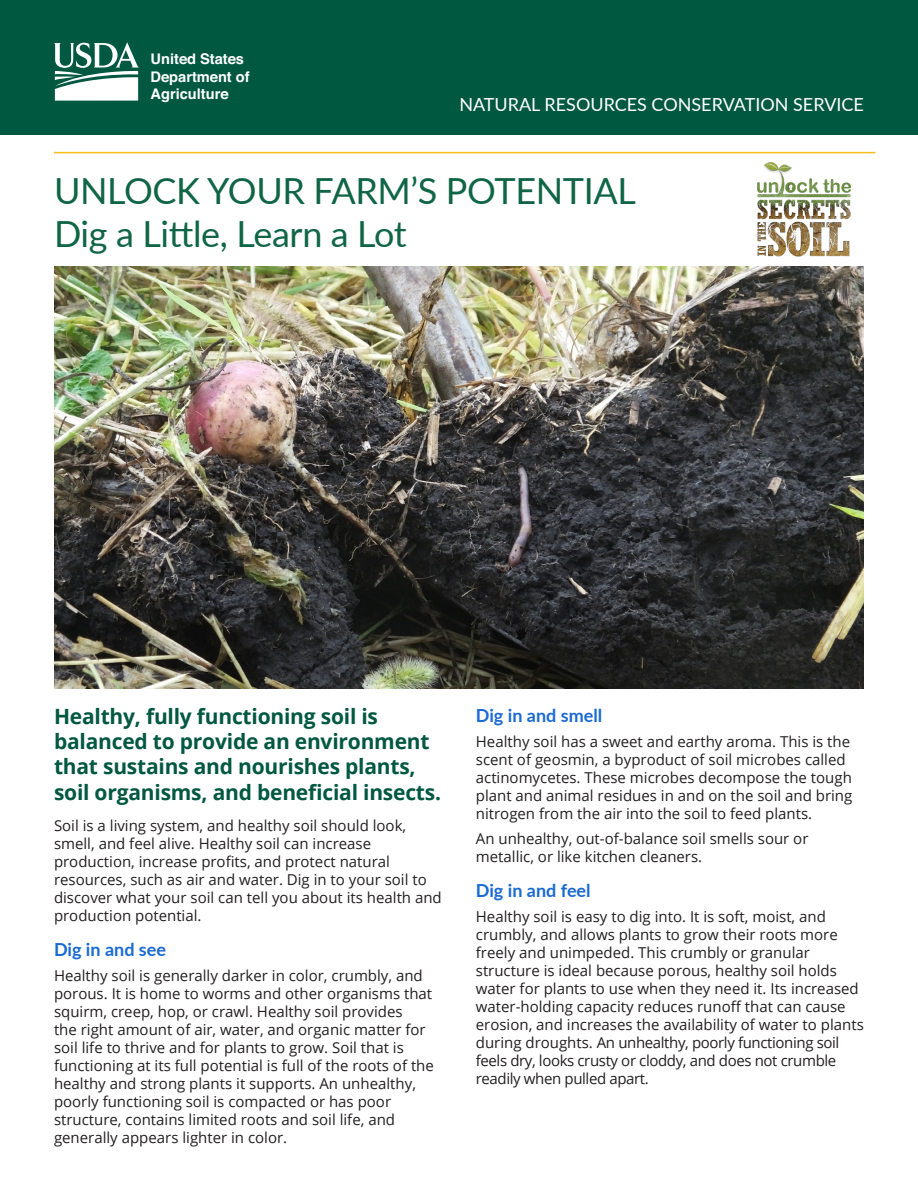
<style>
.page{position:relative;width:918px;height:1188px;background:#fff}
.page>*{position:absolute;margin:0;border:0;box-sizing:border-box;transform-origin:0 0}
.Subheader_1{font:36px "Lato";letter-spacing:-.01em;color:#0f6546}
.Body_Style{font:700 21px/25.2px "Open Sans";letter-spacing:-.01em;color:#005840}
.Subheader_1-2{font:700 18px "Lato";color:#1a6ad3}
.Subheader_1-3{font:18px "Lato";color:#fff}
.Body_Style-2{font:15px/18px "Open Sans";color:#231f20}
.t1{font:700 14.7px/17.5px "Helvetica";color:#fff}
</style>
<div class="page">
<div style="left:0;top:0;width:918px;height:135px;background:#005840"></div>
<svg style="left:54px;top:42px;width:85px;height:59px"></svg>
<img style="left:54px;top:267px;width:810px;height:421px">
<hr style="left:54px;top:152px;width:821px;height:1px;background:#f6be16">
<img style="left:757px;top:162px;width:94px;height:95px">
<p class="t1" style="left:151px;top:50px;width:101px">United States<br>Department of<br>Agriculture</p>
<p class="Subheader_1-3" style="left:459px;top:92px;width:406px">NATURAL RESOURCES CONSERVATION SERVICE</p>
<p class="Subheader_1" style="left:54px;top:165px;width:583px">UNLOCK YOUR FARM’S POTENTIAL</p>
<p class="Subheader_1" style="left:54px;top:208px;width:354px">Dig a Little, Learn a Lot</p>
<p class="Body_Style" style="left:54px;top:703px;width:389px">Healthy, fully functioning soil is balanced to provide an environment that sustains and nourishes plants, soil organisms, and beneficial insects.</p>
<p class="Body_Style-2" style="left:54px;top:816px;width:389px">Soil is a living system, and healthy soil should look, smell, and feel alive. Healthy soil can increase production, increase profits, and protect natural resources, such as air and water. Dig in to your soil to discover what your soil can tell you about its health and production potential.</p>
<p class="Subheader_1-2" style="left:54px;top:936px;width:114px">Dig in and see</p>
<p class="Body_Style-2" style="left:54px;top:966px;width:381px">Healthy soil is generally darker in color, crumbly, and porous. It is home to worms and other organisms that squirm, creep, hop, or crawl. Healthy soil provides<br>the right amount of air, water, and organic matter for soil life to thrive and for plants to grow. Soil that is functioning at its full potential is full of the roots of the healthy and strong plants it supports. An unhealthy, poorly functioning soil is compacted or has poor structure, contains limited roots and soil life, and generally appears lighter in color.</p>
<p class="Subheader_1-2" style="left:476px;top:703px;width:128px">Dig in and smell</p>
<p class="Body_Style-2" style="left:476px;top:732px;width:378px">Healthy soil has a sweet and earthy aroma. This is the scent of geosmin, a byproduct of soil microbes called actinomycetes. These microbes decompose the tough plant and animal residues in and on the soil and bring nitrogen from the air into the soil to feed plants.</p>
<p class="Body_Style-2" style="left:476px;top:829px;width:334px">An unhealthy, out-of-balance soil smells sour or metallic, or like kitchen cleaners.</p>
<p class="Subheader_1-2" style="left:476px;top:877px;width:116px">Dig in and feel</p>
<p class="Body_Style-2" style="left:476px;top:907px;width:389px">Healthy soil is easy to dig into. It is soft, moist, and crumbly, and allows plants to grow their roots more freely and unimpeded. This crumbly or granular structure is ideal because porous, healthy soil holds water for plants to use when they need it. Its increased water-holding capacity reduces runoff that can cause erosion, and increases the availability of water to plants during droughts. An unhealthy, poorly functioning soil feels dry, looks crusty or cloddy, and does not crumble readily when pulled apart.</p>
</div>
